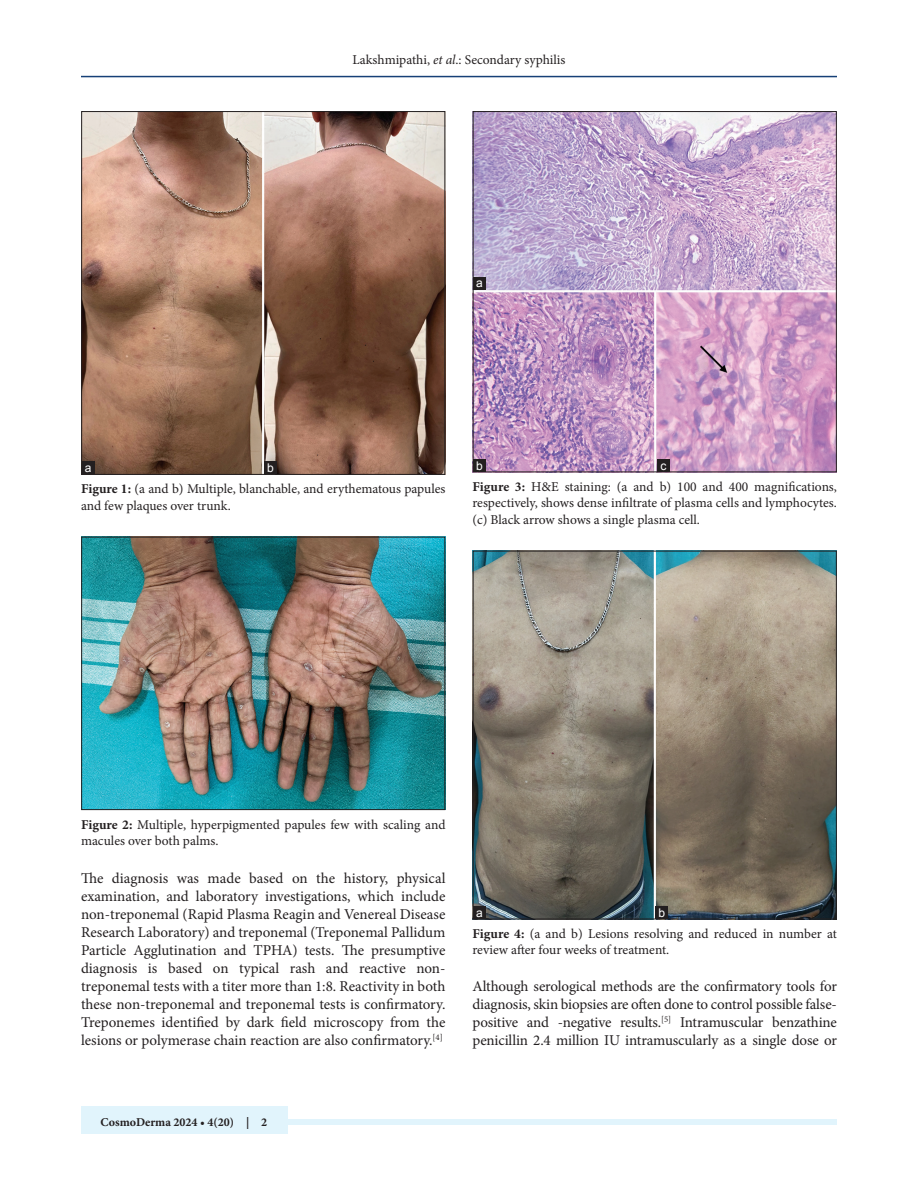
<style>
.page{position:relative;width:918px;height:1188px;background:#fff}
.page>*{position:absolute;margin:0;border:0;box-sizing:border-box;transform-origin:0 0}
.TX{font:15px/18px "Minion Pro";letter-spacing:-.005em;color:#231f20;text-align:justify}
.FGC{font:13.5px/16.5px "Minion Pro";color:#231f20}
.JF{font:700 12px "Minion Pro";color:#231f20}
.LABEL{font:12px "Arial";color:#fff}
.s1{font-style:italic}
.s2{font-weight:700}
</style>
<div class="page">
<hr style="left:81px;top:76px;width:756px;height:1px;background:#164077">
<div style="left:81px;top:1119px;width:756px;height:6px;background:#e1f4fc"></div>
<div style="left:81px;top:1106px;width:207px;height:28px;background:#e1f4fc"></div>
<img style="left:83px;top:539px;width:360px;height:269px">
<div style="left:81px;top:537px;width:364px;height:273px;border:1px solid #231f20"></div>
<img style="left:475px;top:113px;width:360px;height:357px">
<div style="left:473px;top:111px;width:364px;height:361px;border:1px solid #231f20"></div>
<div style="left:657px;top:459px;width:13px;height:13px;background:#231f20"></div>
<div style="left:473px;top:459px;width:13px;height:13px;background:#231f20"></div>
<div style="left:473px;top:277px;width:13px;height:12px;background:#231f20"></div>
<img style="left:475px;top:553px;width:360px;height:364px">
<div style="left:473px;top:551px;width:364px;height:368px;border:1px solid #231f20"></div>
<div style="left:655px;top:906px;width:13px;height:13px;background:#231f20"></div>
<div style="left:473px;top:906px;width:13px;height:13px;background:#231f20"></div>
<img style="left:83px;top:113px;width:360px;height:360px">
<div style="left:81px;top:111px;width:364px;height:364px;border:1px solid #231f20"></div>
<div style="left:264px;top:462px;width:13px;height:12px;background:#231f20"></div>
<div style="left:82px;top:462px;width:13px;height:12px;background:#231f20"></div>
<p class="FGC" style="left:352px;top:51px;width:215px">Lakshmipathi, <span class="s1">et al</span>.: Secondary syphilis</p>
<p class="LABEL" style="left:476px;top:275px;width:8px">a</p>
<p class="LABEL" style="left:85px;top:460px;width:8px">a</p>
<p class="LABEL" style="left:267px;top:460px;width:8px">b</p>
<p class="FGC" style="left:81px;top:481px;width:366px"><span class="s2">Figure 1:</span> (a and b) Multiple, blanchable, and erythematous papules and few plaques over trunk.</p>
<p class="LABEL" style="left:476px;top:457px;width:8px">b</p>
<p class="LABEL" style="left:660px;top:457px;width:7px">c</p>
<p class="FGC" style="left:472px;top:478px;width:366px;text-align:justify"><span class="s2">Figure 3:</span> H&amp;E staining: (a and b) 100 and 400 magnifications, respectively, shows dense infiltrate of plasma cells and lymphocytes. (c) Black arrow shows a single plasma cell.</p>
<p class="FGC" style="left:81px;top:816px;width:366px"><span class="s2">Figure 2:</span> Multiple, hyperpigmented papules few with scaling and macules over both palms.</p>
<p class="TX" style="left:81px;top:869px;width:366px">The diagnosis was made based on the history, physical examination, and laboratory investigations, which include non-treponemal (Rapid Plasma Reagin and Venereal Disease Research Laboratory) and treponemal (Treponemal Pallidum Particle Agglutination and TPHA) tests. The presumptive diagnosis is based on typical rash and reactive non&shy;treponemal tests with a titer more than 1:8. Reactivity in both these non-treponemal and treponemal tests is confirmatory.<br>Treponemes identified by dark field microscopy from the lesions or polymerase chain reaction are also confirmatory.<sup>[4]</sup></p>
<p class="JF" style="left:100px;top:1113px;width:168px">CosmoDerma 2024 • 4(20) | 2</p>
<p class="LABEL" style="left:476px;top:904px;width:8px">a</p>
<p class="LABEL" style="left:659px;top:904px;width:8px">b</p>
<p class="FGC" style="left:472px;top:926px;width:366px"><span class="s2">Figure 4:</span> (a and b) Lesions resolving and reduced in number at review after four weeks of treatment.</p>
<p class="TX" style="left:472px;top:977px;width:366px">Although serological methods are the confirmatory tools for diagnosis, skin biopsies are often done to control possible false&shy;positive and -negative results.<sup>[5]</sup> Intramuscular benzathine penicillin 2.4 million IU intramuscularly as a single dose or</p>
</div>
